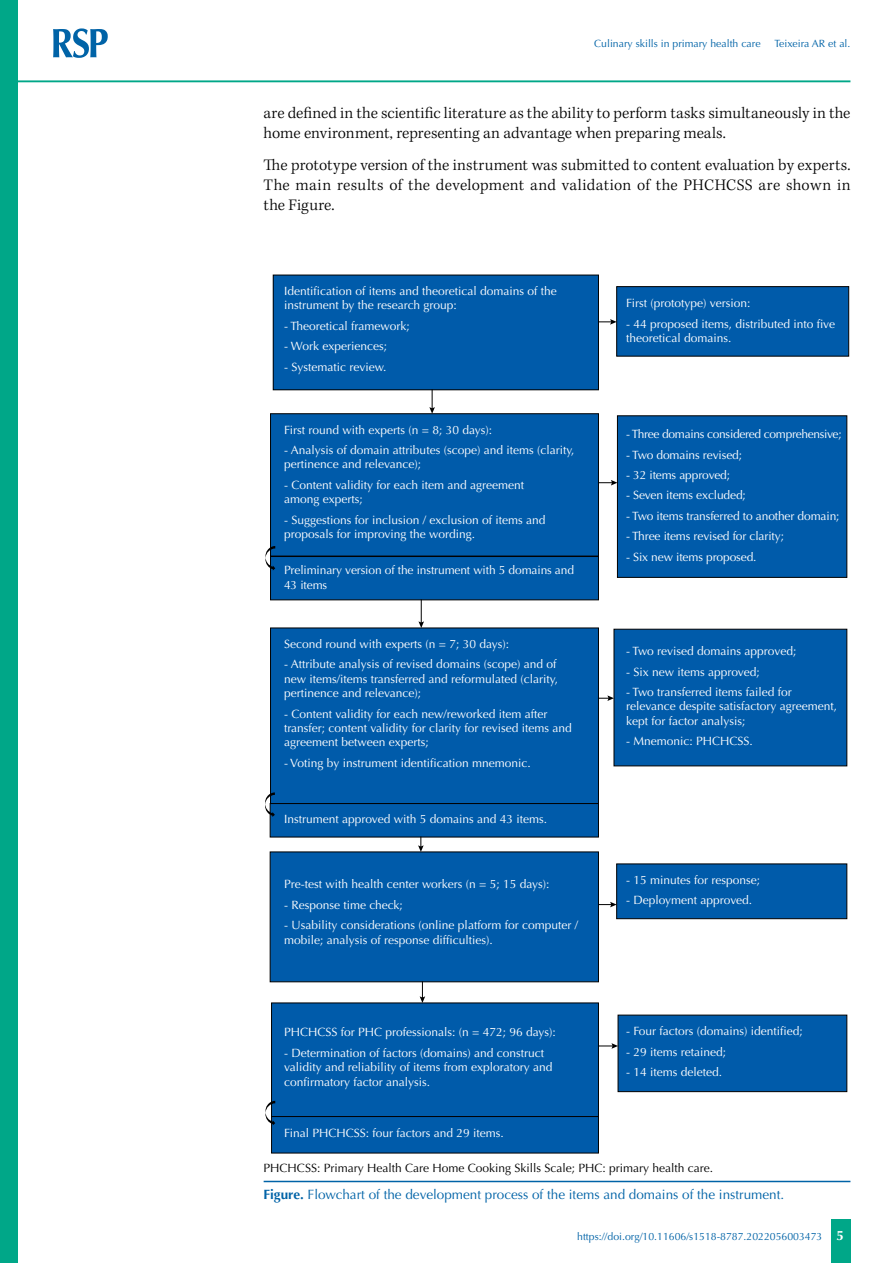
<style>
.page{position:relative;width:893px;height:1263px;background:#fff}
.page>*{position:absolute;margin:0;border:0;box-sizing:border-box;transform-origin:0 0}
.t1{font:300 16.5px/19.8px "Kepler Std";letter-spacing:.01em;color:#000}
.t2{font:13.5px "Optima LT Std";color:#0063a7}
.t3{font:700 13.5px "Optima LT Std";color:#fff}
.t4{font:12px/14.4px "Optima";color:#fff}
.t5{font:12px "Optima LT Std";color:#000}
.t6{font:12px "Optima";letter-spacing:-.025em;color:#fff}
.t7{font:10.5px "Optima LT Std";color:#0063a7}
.s1{font-weight:700}
</style>
<div class="page">
<div style="left:831px;top:1220px;width:20px;height:43px;background:#00a788"></div>
<div style="left:0;top:0;width:18px;height:1263px;background:#00a788"></div>
<svg style="left:53px;top:28px;width:55px;height:30px"></svg>
<hr style="left:18px;top:80px;width:832px;height:2px;background:#00a788">
<hr style="left:264px;top:1181px;width:586px;height:1px;background:#0063a7">
<div style="left:618px;top:1015px;width:229px;height:77px;background:#005baa;border:1px solid #000"></div>
<div style="left:273px;top:275px;width:325px;height:115px;background:#005baa"></div>
<div style="left:273px;top:275px;width:326px;height:115px;border:1px solid #000"></div>
<div style="left:616px;top:286px;width:233px;height:70px;background:#005baa;border:1px solid #000"></div>
<div style="left:270px;top:413px;width:329px;height:143px;background:#005baa;border:1px solid #000"></div>
<div style="left:617px;top:415px;width:230px;height:163px;background:#005baa;border:1px solid #000"></div>
<div style="left:270px;top:556px;width:329px;height:44px;background:#005baa;border:1px solid #000"></div>
<div style="left:270px;top:628px;width:329px;height:176px;background:#005baa;border:1px solid #000"></div>
<div style="left:614px;top:629px;width:233px;height:137px;background:#005baa;border:1px solid #000"></div>
<div style="left:271px;top:1002px;width:328px;height:115px;background:#005baa"></div>
<div style="left:270px;top:803px;width:329px;height:34px;background:#005baa;border:1px solid #000"></div>
<div style="left:272px;top:1116px;width:326px;height:37px;background:#005baa"></div>
<div style="left:271px;top:1116px;width:328px;height:37px;border:1px solid #000"></div>
<div style="left:270px;top:851px;width:329px;height:131px;background:#005baa;border:1px solid #000"></div>
<div style="left:616px;top:863px;width:231px;height:56px;background:#005baa;border:1px solid #000"></div>
<svg style="left:265px;top:792px;width:10px;height:25px"></svg>
<svg style="left:265px;top:546px;width:10px;height:24px"></svg>
<svg style="left:265px;top:1101px;width:10px;height:24px"></svg>
<svg style="left:429px;top:390px;width:6px;height:24px"></svg>
<svg style="left:418px;top:600px;width:6px;height:28px"></svg>
<svg style="left:418px;top:837px;width:6px;height:15px"></svg>
<svg style="left:420px;top:982px;width:5px;height:21px"></svg>
<svg style="left:598px;top:319px;width:19px;height:6px"></svg>
<svg style="left:598px;top:480px;width:19px;height:5px"></svg>
<svg style="left:598px;top:695px;width:16px;height:6px"></svg>
<svg style="left:598px;top:902px;width:19px;height:5px"></svg>
<svg style="left:598px;top:1043px;width:20px;height:6px"></svg>
<p class="t7" style="left:594px;top:37px;width:168px">Culinary skills in primary health care</p>
<p class="t7" style="left:774px;top:37px;width:78px">Teixeira AR et al.</p>
<h1 class="t1" style="left:264px;top:103px;width:588px">are defined in the scientific literature as the ability to perform tasks simultaneously in the home environment, representing an advantage when preparing meals.</h1>
<h1 class="t1" style="left:264px;top:156px;width:588px;text-align:justify">The prototype version of the instrument was submitted to content evaluation by experts.<br>The main results of the development and validation of the PHCHCSS are shown in the Figure.</h1>
<p class="t4" style="left:284px;top:284px;width:274px">Identification of items and theoretical domains of the instrument by the research group:</p>
<p class="t4" style="left:284px;top:319px;width:127px">- Theoretical framework;</p>
<p class="t4" style="left:284px;top:339px;width:105px">- Work experiences;</p>
<p class="t4" style="left:284px;top:360px;width:104px">- Systematic review.</p>
<p class="t4" style="left:284px;top:423px;width:210px">First round with experts (n = 8; 30 days):</p>
<p class="t4" style="left:284px;top:443px;width:292px">- Analysis of domain attributes (scope) and items (clarity, pertinence and relevance);</p>
<p class="t4" style="left:284px;top:478px;width:242px">- Content validity for each item and agreement among experts;</p>
<p class="t4" style="left:284px;top:513px;width:263px">- Suggestions for inclusion / exclusion of items and proposals for improving the wording.</p>
<p class="t4" style="left:284px;top:563px;width:292px">Preliminary version of the instrument with 5 domains and<br>43 items</p>
<p class="t4" style="left:284px;top:637px;width:227px">Second round with experts (n = 7; 30 days):</p>
<p class="t4" style="left:284px;top:657px;width:276px">- Attribute analysis of revised domains (scope) and of new items/items transferred and reformulated (clarity, pertinence and relevance);</p>
<p class="t4" style="left:284px;top:706px;width:289px">- Content validity for each new/reworked item after transfer; content validity for clarity for revised items and agreement between experts;</p>
<p class="t4" style="left:284px;top:756px;width:248px">- Voting by instrument identification mnemonic.</p>
<p class="t4" style="left:284px;top:812px;width:265px">Instrument approved with 5 domains and 43 items.</p>
<p class="t4" style="left:284px;top:877px;width:267px">Pre-test with health center workers (n = 5; 15 days):</p>
<p class="t4" style="left:284px;top:898px;width:120px">- Response time check;</p>
<p class="t4" style="left:284px;top:918px;width:295px">- Usability considerations (online platform for computer / mobile; analysis of response difficulties).</p>
<p class="t4" style="left:284px;top:1025px;width:273px">PHCHCSS for PHC professionals: (n = 472; 96 days):</p>
<p class="t4" style="left:284px;top:1046px;width:270px">- Determination of factors (domains) and construct validity and reliability of items from exploratory and confirmatory factor analysis.</p>
<p class="t4" style="left:284px;top:1125px;width:221px">Final PHCHCSS: four factors and 29 items.</p>
<p class="t4" style="left:626px;top:296px;width:126px">First (prototype) version:</p>
<p class="t4" style="left:626px;top:317px;width:211px">- 44 proposed items, distributed into five theoretical domains.</p>
<p class="t6" style="left:626px;top:427px;width:217px">- Three domains considered comprehensive;</p>
<p class="t4" style="left:626px;top:447px;width:118px">- Two domains revised;</p>
<p class="t4" style="left:626px;top:468px;width:106px">- 32 items approved;</p>
<p class="t4" style="left:626px;top:488px;width:121px">- Seven items excluded;</p>
<p class="t4" style="left:626px;top:509px;width:215px">- Two items transferred to another domain;</p>
<p class="t4" style="left:626px;top:529px;width:159px">- Three items revised for clarity;</p>
<p class="t4" style="left:626px;top:549px;width:132px">- Six new items proposed.</p>
<p class="t4" style="left:626px;top:644px;width:172px">- Two revised domains approved;</p>
<p class="t4" style="left:626px;top:664px;width:135px">- Six new items approved;</p>
<p class="t4" style="left:626px;top:685px;width:213px">- Two transferred items failed for relevance despite satisfactory agreement, kept for factor analysis;</p>
<p class="t4" style="left:626px;top:734px;width:128px">- Mnemonic: PHCHCSS.</p>
<p class="t4" style="left:626px;top:873px;width:136px">- 15 minutes for response;</p>
<p class="t4" style="left:626px;top:893px;width:128px">- Deployment approved.</p>
<p class="t4" style="left:626px;top:1024px;width:178px">- Four factors (domains) identified;</p>
<p class="t4" style="left:626px;top:1045px;width:102px">- 29 items retained;</p>
<p class="t4" style="left:626px;top:1065px;width:98px">- 14 items deleted.</p>
<p class="t5" style="left:264px;top:1161px;width:451px">PHCHCSS: Primary Health Care Home Cooking Skills Scale; PHC: primary health care.</p>
<p class="t2" style="left:264px;top:1187px;width:522px"><span class="s1">Figure.</span> Flowchart of the development process of the items and domains of the instrument.</p>
<p class="t7" style="left:577px;top:1230px;width:247px">https://doi.org/10.11606/s1518-8787.2022056003473</p>
<p class="t3" style="left:836px;top:1228px;width:9px">5</p>
</div>
